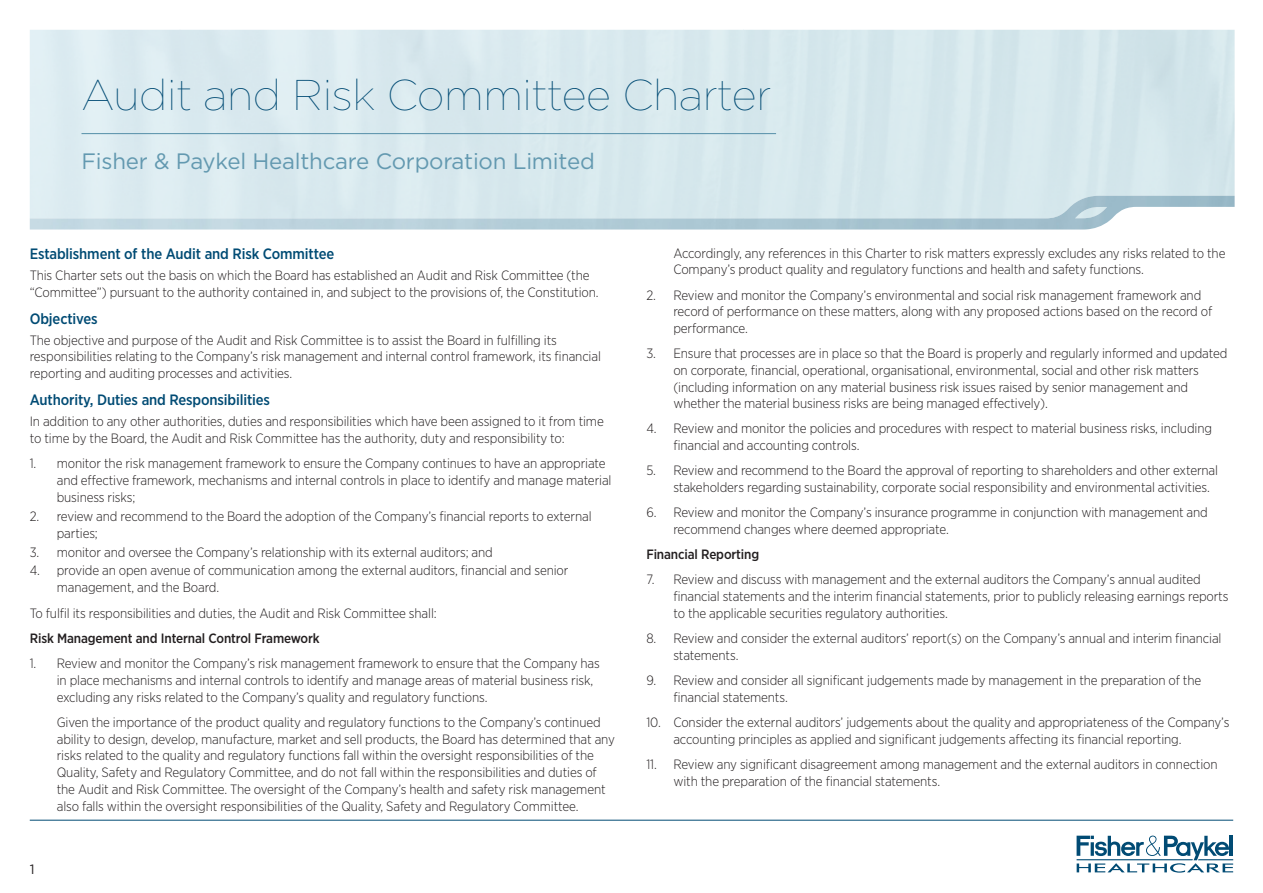
<style>
.page{position:relative;width:1263px;height:893px;background:#fff}
.page>*{position:absolute;margin:0;border:0;box-sizing:border-box;transform-origin:0 0}
.t1{font:100 42.9px "Gotham";letter-spacing:-.01em;color:#014b74}
.Subtitle{font:22.35px "Gotham";letter-spacing:-.01em;color:#6399b0}
.Heading_1{font:500 15px "Gotham Narrow";letter-spacing:-.01em;color:#014b74}
._1st_Level_Bullet_no{font:300 13.5px/16.6px "Gotham Narrow";letter-spacing:-.01em;color:#231f20}
.Body{font:300 13.5px/16.8px "Gotham Narrow";letter-spacing:-.01em;color:#231f20}
.Heading_3{font:500 13.5px "Gotham Narrow";letter-spacing:-.01em;color:#231f20}
.t2{font:13.5px "Gotham";color:#231f20}
</style>
<div class="page">
<svg style="left:1076px;top:836px;width:157px;height:37px"></svg>
<hr style="left:30px;top:820px;width:1203px;height:1px;background:#014b74">
<hr style="left:81px;top:133px;width:695px;height:1px;background:#6399b0">
<p class="t1" style="left:81px;top:68px;width:691px">Audit and Risk Committee Charter</p>
<p class="Subtitle" style="left:81px;top:147px;width:515px">Fisher &amp; Paykel Healthcare Corporation Limited</p>
<p class="Heading_1" style="left:30px;top:244px;width:306px">Establishment of the Audit and Risk Committee</p>
<p class="Body" style="left:30px;top:266px;width:570px">This Charter sets out the basis on which the Board has established an Audit and Risk Committee (the “Committee”) pursuant to the authority contained in, and subject to the provisions of, the Constitution.</p>
<p class="Heading_1" style="left:30px;top:309px;width:69px">Objectives</p>
<p class="Body" style="left:30px;top:331px;width:573px">The objective and purpose of the Audit and Risk Committee is to assist the Board in fulfilling its responsibilities relating to the Company’s risk management and internal control framework, its financial reporting and auditing processes and activities.</p>
<p class="Heading_1" style="left:30px;top:391px;width:242px">Authority, Duties and Responsibilities</p>
<p class="Body" style="left:30px;top:413px;width:576px">In addition to any other authorities, duties and responsibilities which have been assigned to it from time to time by the Board, the Audit and Risk Committee has the authority, duty and responsibility to:</p>
<p class="_1st_Level_Bullet_no" style="left:57px;top:455px;width:556px;text-indent:-27px">1. monitor the risk management framework to ensure the Company continues to have an appropriate and effective framework, mechanisms and internal controls in place to identify and manage material business risks;</p>
<p class="_1st_Level_Bullet_no" style="left:57px;top:507px;width:536px;text-indent:-27px">2. review and recommend to the Board the adoption of the Company’s financial reports to external parties;</p>
<p class="_1st_Level_Bullet_no" style="left:30px;top:543px;width:465px">3. monitor and oversee the Company’s relationship with its external auditors; and</p>
<p class="_1st_Level_Bullet_no" style="left:57px;top:562px;width:513px;text-indent:-27px">4. provide an open avenue of communication among the external auditors, financial and senior management, and the Board.</p>
<p class="Body" style="left:30px;top:604px;width:408px">To fulfil its responsibilities and duties, the Audit and Risk Committee shall:</p>
<p class="Heading_3" style="left:30px;top:629px;width:291px">Risk Management and Internal Control Framework</p>
<p class="_1st_Level_Bullet_no" style="left:57px;top:655px;width:545px;text-indent:-27px">1. Review and monitor the Company’s risk management framework to ensure that the Company has in place mechanisms and internal controls to identify and manage areas of material business risk, excluding any risks related to the Company’s quality and regulatory functions.</p>
<p class="_1st_Level_Bullet_no" style="left:57px;top:713px;width:560px">Given the importance of the product quality and regulatory functions to the Company’s continued ability to design, develop, manufacture, market and sell products, the Board has determined that any risks related to the quality and regulatory functions fall within the oversight responsibilities of the Quality, Safety and Regulatory Committee, and do not fall within the responsibilities and duties of the Audit and Risk Committee. The oversight of the Company’s health and safety risk management also falls within the oversight responsibilities of the Quality, Safety and Regulatory Committee.</p>
<p class="t2" style="left:30px;top:860px;width:6px">1</p>
<p class="_1st_Level_Bullet_no" style="left:673px;top:244px;width:554px">Accordingly, any references in this Charter to risk matters expressly excludes any risks related to the<br>Company’s product quality and regulatory functions and health and safety functions.</p>
<p class="_1st_Level_Bullet_no" style="left:673px;top:286px;width:540px;text-indent:-27px">2. Review and monitor the Company’s environmental and social risk management framework and record of performance on these matters, along with any proposed actions based on the record of performance.</p>
<p class="_1st_Level_Bullet_no" style="left:673px;top:345px;width:555px;text-indent:-27px">3. Ensure that processes are in place so that the Board is properly and regularly informed and updated on corporate, financial, operational, organisational, environmental, social and other risk matters (including information on any material business risk issues raised by senior management and whether the material business risks are being managed effectively).</p>
<p class="_1st_Level_Bullet_no" style="left:673px;top:420px;width:540px;text-indent:-27px">4. Review and monitor the policies and procedures with respect to material business risks, including financial and accounting controls.</p>
<p class="_1st_Level_Bullet_no" style="left:673px;top:462px;width:546px;text-indent:-27px">5. Review and recommend to the Board the approval of reporting to shareholders and other external stakeholders regarding sustainability, corporate social responsibility and environmental activities.</p>
<p class="_1st_Level_Bullet_no" style="left:673px;top:504px;width:536px;text-indent:-27px">6. Review and monitor the Company’s insurance programme in conjunction with management and recommend changes where deemed appropriate.</p>
<p class="Heading_3" style="left:646px;top:546px;width:114px">Financial Reporting</p>
<p class="_1st_Level_Bullet_no" style="left:673px;top:571px;width:557px;text-indent:-27px">7. Review and discuss with management and the external auditors the Company’s annual audited financial statements and the interim financial statements, prior to publicly releasing earnings reports to the applicable securities regulatory authorities.</p>
<p class="_1st_Level_Bullet_no" style="left:673px;top:630px;width:550px;text-indent:-27px">8. Review and consider the external auditors’ report(s) on the Company’s annual and interim financial statements.</p>
<p class="_1st_Level_Bullet_no" style="left:673px;top:672px;width:529px;text-indent:-27px">9. Review and consider all significant judgements made by management in the preparation of the financial statements.</p>
<p class="_1st_Level_Bullet_no" style="left:673px;top:713px;width:557px;text-indent:-27px">10. Consider the external auditors’ judgements about the quality and appropriateness of the Company’s accounting principles as applied and significant judgements affecting its financial reporting.</p>
<p class="_1st_Level_Bullet_no" style="left:673px;top:755px;width:546px;text-indent:-27px">11. Review any significant disagreement among management and the external auditors in connection with the preparation of the financial statements.</p>
</div>
